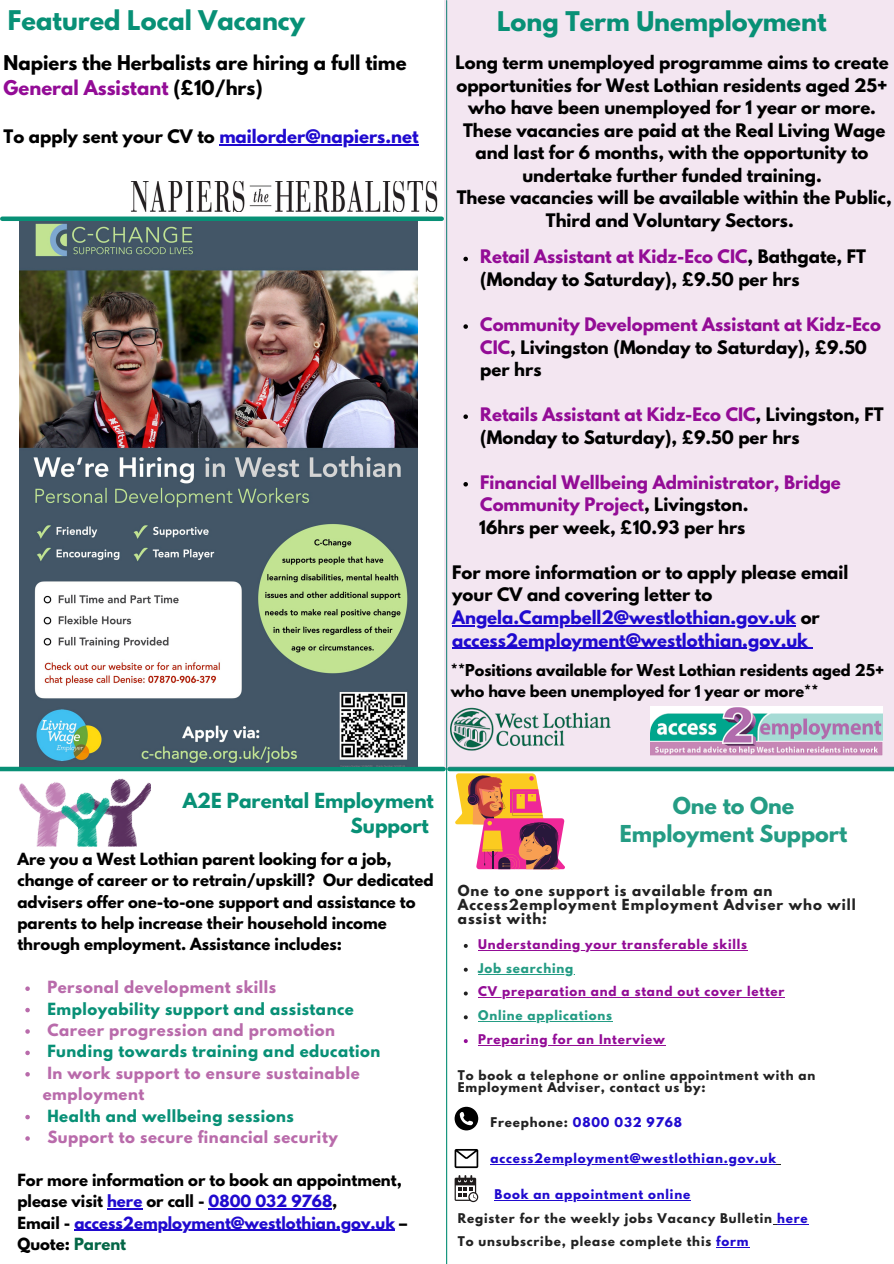
<style>
.page{position:relative;width:894px;height:1264px;background:#fff}
.page>*{position:absolute;margin:0;border:0;box-sizing:border-box;transform-origin:0 0}
.t1{font:700 24px "League Spartan";color:#089076}
.t2{font:700 20.7px "League Spartan";color:#249c84}
.t3{font:700 18.45px/24.8px "League Spartan";color:#089076;text-align:right}
.t4{font:700 18px/24.8px "League Spartan";color:#000}
.t5{font:700 16.5px/22.5px "League Spartan";color:#000;text-align:center}
.t6{font:700 16.5px/22.5px "League Spartan";color:#200acf}
.t7{font:700 16.5px/22.5px "League Spartan";color:#930c96}
.t8{font:700 14.85px/21.5px "League Spartan";color:#000}
.t9{font:700 14.85px/21.5px "League Spartan";letter-spacing:.035em;color:#b96bab}
.t10{font:700 14.85px "League Spartan";letter-spacing:.035em;color:#089076}
.t11{font:700 14.85px/21.5px "League Spartan";color:#200acf}
.t12{font:700 14.55px/20.2px "League Spartan";color:#000}
.t13{font:700 13.5px/13.8px "League Spartan";letter-spacing:.07em;color:#222}
.t14{font:700 11.85px/11.9px "League Spartan";letter-spacing:.07em;color:#222}
.t15{font:700 11.85px "League Spartan";letter-spacing:.07em;color:#930c96}
.t16{font:700 11.85px "League Spartan";letter-spacing:.07em;color:#200acf}
.t17{font:700 11.85px "League Spartan";letter-spacing:.07em;color:#249c84}
.s1{color:#930c96}
.s2{color:#000}
.s3{color:#200acf}
.s4{color:#036646}
.s5{color:#222}
</style>
<div class="page">
<hr style="left:446px;top:1px;width:1px;height:1262px;background:#089076">
<svg style="left:454px;top:771px;width:111px;height:98px"></svg>
<img style="left:17px;top:771px;width:133px;height:76px">
<svg style="left:454px;top:1149px;width:24px;height:19px"></svg>
<svg style="left:454px;top:1106px;width:24px;height:24px"></svg>
<svg style="left:454px;top:1175px;width:24px;height:27px"></svg>
<div style="left:0;top:766px;width:443px;height:5px;background:#089076"></div>
<svg style="left:449px;top:767px;width:444px;height:4px"></svg>
<div style="left:2px;top:216px;width:439px;height:5px;background:#089076"></div>
<div style="left:444px;top:0;width:449px;height:767px;background:#f3e6f1"></div>
<img style="left:19px;top:221px;width:398px;height:545px">
<img style="left:130px;top:181px;width:308px;height:31px">
<hr style="left:478px;top:949px;width:269px;height:1px;background:#930c96">
<svg style="left:463px;top:967px;width:4px;height:4px"></svg>
<hr style="left:478px;top:973px;width:96px;height:1px;background:#249c84">
<svg style="left:463px;top:991px;width:4px;height:4px"></svg>
<hr style="left:478px;top:997px;width:143px;height:1px;background:#930c96">
<hr style="left:621px;top:997px;width:164px;height:1px;background:#930c96">
<svg style="left:463px;top:1015px;width:4px;height:4px"></svg>
<hr style="left:478px;top:1021px;width:134px;height:1px;background:#249c84">
<svg style="left:463px;top:1039px;width:4px;height:4px"></svg>
<hr style="left:478px;top:1045px;width:187px;height:1px;background:#930c96">
<hr style="left:499px;top:1163px;width:277px;height:1px;background:#200acf">
<hr style="left:494px;top:1199px;width:197px;height:1px;background:#200acf">
<hr style="left:776px;top:1223px;width:32px;height:1px;background:#200acf">
<hr style="left:716px;top:1247px;width:33px;height:1px;background:#200acf">
<svg style="left:25px;top:986px;width:5px;height:4px"></svg>
<svg style="left:25px;top:1007px;width:5px;height:5px"></svg>
<svg style="left:25px;top:1029px;width:5px;height:4px"></svg>
<svg style="left:25px;top:1050px;width:5px;height:5px"></svg>
<svg style="left:25px;top:1072px;width:5px;height:4px"></svg>
<svg style="left:25px;top:1114px;width:5px;height:5px"></svg>
<svg style="left:25px;top:1136px;width:5px;height:4px"></svg>
<hr style="left:107px;top:1208px;width:35px;height:1px;background:#200acf">
<hr style="left:208px;top:1208px;width:124px;height:1px;background:#200acf">
<hr style="left:74px;top:1229px;width:321px;height:1px;background:#200acf">
<hr style="left:219px;top:144px;width:199px;height:1px;background:#200acf">
<svg style="left:463px;top:257px;width:5px;height:4px"></svg>
<svg style="left:463px;top:324px;width:5px;height:5px"></svg>
<svg style="left:463px;top:414px;width:5px;height:5px"></svg>
<svg style="left:463px;top:482px;width:5px;height:4px"></svg>
<hr style="left:452px;top:625px;width:343px;height:1px;background:#200acf">
<hr style="left:452px;top:647px;width:355px;height:1px;background:#200acf">
<img style="left:451px;top:707px;width:159px;height:64px">
<img style="left:650px;top:706px;width:232px;height:49px">
<p class="t1" style="left:8px;top:9px;width:298px">Featured Local Vacancy</p>
<p class="t4" style="left:4px;top:53px;width:404px">Napiers the Herbalists are hiring a full time<br><span class="s1">General Assistant</span> (£10/hrs)</p>
<p class="t6" style="left:4px;top:127px;width:416px"><span class="s2">To apply sent your CV to</span> mailorder@napiers.net</p>
<p class="t1" style="left:497px;top:9px;width:331px">Long Term Unemployment</p>
<p class="t5" style="left:455px;top:53px;width:434px">Long term unemployed programme aims to create opportunities for West Lothian residents aged 25+ who have been unemployed for 1 year or more.</p>
<p class="t5" style="left:463px;top:121px;width:424px">These vacancies are paid at the Real Living Wage and last for 6 months, with the opportunity to undertake further funded training.</p>
<p class="t5" style="left:456px;top:188px;width:436px">These vacancies will be available within the Public,<br>Third and Voluntary Sectors.</p>
<p class="t5" style="left:480px;top:248px;width:387px;text-align:left"><span class="s1">Retail Assistant at Kidz-Eco CIC</span>, Bathgate, FT (Monday to Saturday), £9.50 per hrs</p>
<p class="t7" style="left:480px;top:315px;width:402px">Community Development Assistant at Kidz-Eco<br>CIC<span class="s2">, Livingston (Monday to Saturday), £9.50 per hrs</span></p>
<p class="t5" style="left:480px;top:405px;width:405px;text-align:left"><span class="s1">Retails Assistant at Kidz-Eco CIC</span>, Livingston, FT (Monday to Saturday), £9.50 per hrs</p>
<p class="t7" style="left:480px;top:473px;width:362px">Financial Wellbeing Administrator, Bridge<br>Community Project<span class="s2">, Livingston.</span></p>
<p class="t5" style="left:479px;top:518px;width:267px">16hrs per week, £10.93 per hrs</p>
<p class="t6" style="left:452px;top:563px;width:397px"><span class="s2">For more information or to apply please email your CV and covering letter to </span>Angela.Campbell2@westlothian.gov.uk <span class="s2">or </span>access2employment@westlothian.gov.uk</p>
<p class="t12" style="left:451px;top:662px;width:434px">**Positions available for West Lothian residents aged 25+ who have been unemployed for 1 year or more**</p>
<p class="t3" style="left:183px;top:791px;width:252px">A2E Parental Employment<br>Support</p>
<p class="t8" style="left:17px;top:850px;width:417px">Are you a West Lothian parent looking for a job, change of career or to retrain/upskill? Our dedicated advisers offer one-to-one support and assistance to parents to help increase their household income through employment. Assistance includes:</p>
<p class="t9" style="left:47px;top:978px;width:230px">Personal development skills</p>
<p class="t10" style="left:47px;top:1001px;width:308px">Employability support and assistance</p>
<p class="t9" style="left:47px;top:1021px;width:289px">Career progression and promotion</p>
<p class="t10" style="left:47px;top:1044px;width:334px">Funding towards training and education</p>
<p class="t9" style="left:43px;top:1063px;width:318px;text-indent:5px">In work support to ensure sustainable employment</p>
<p class="t10" style="left:47px;top:1108px;width:248px">Health and wellbeing sessions</p>
<p class="t9" style="left:47px;top:1128px;width:292px">Support to secure financial security</p>
<p class="t8" style="left:17px;top:1170px;width:386px">For more information or to book an appointment,</p>
<p class="t8" style="left:17px;top:1192px;width:321px">please visit <span class="s3">here</span> or call - <span class="s3">0800 032 9768</span>,</p>
<p class="t11" style="left:17px;top:1213px;width:391px"><span class="s2">Email -</span> access2employment@westlothian.gov.uk <span class="s2">–<br>Quote:</span> <span class="s4">Parent</span></p>
<p class="t2" style="left:672px;top:795px;width:123px">One to One</p>
<p class="t2" style="left:619px;top:823px;width:229px">Employment Support</p>
<p class="t13" style="left:457px;top:885px;width:399px">One to one support is available from an<br>Access2employment Employment Adviser who will assist with:</p>
<p class="t15" style="left:478px;top:938px;width:270px">Understanding your transferable skills</p>
<p class="t17" style="left:478px;top:962px;width:97px">Job searching</p>
<p class="t15" style="left:478px;top:985px;width:308px">CV preparation and a stand out cover letter</p>
<p class="t17" style="left:478px;top:1009px;width:135px">Online applications</p>
<p class="t15" style="left:478px;top:1033px;width:188px">Preparing for an Interview</p>
<p class="t14" style="left:457px;top:1070px;width:359px">To book a telephone or online appointment with an<br>Employment Adviser, contact us by:</p>
<p class="t16" style="left:490px;top:1116px;width:193px"><span class="s5">Freephone:</span> 0800 032 9768</p>
<p class="t16" style="left:490px;top:1152px;width:287px">access2employment@westlothian.gov.uk</p>
<p class="t16" style="left:494px;top:1187px;width:197px">Book an appointment online</p>
<p class="t14" style="left:457px;top:1213px;width:351px">Register for the weekly jobs Vacancy Bulletin <span class="s3">here</span></p>
<p class="t14" style="left:457px;top:1237px;width:292px">To unsubscribe, please complete this <span class="s3">form</span></p>
</div>
